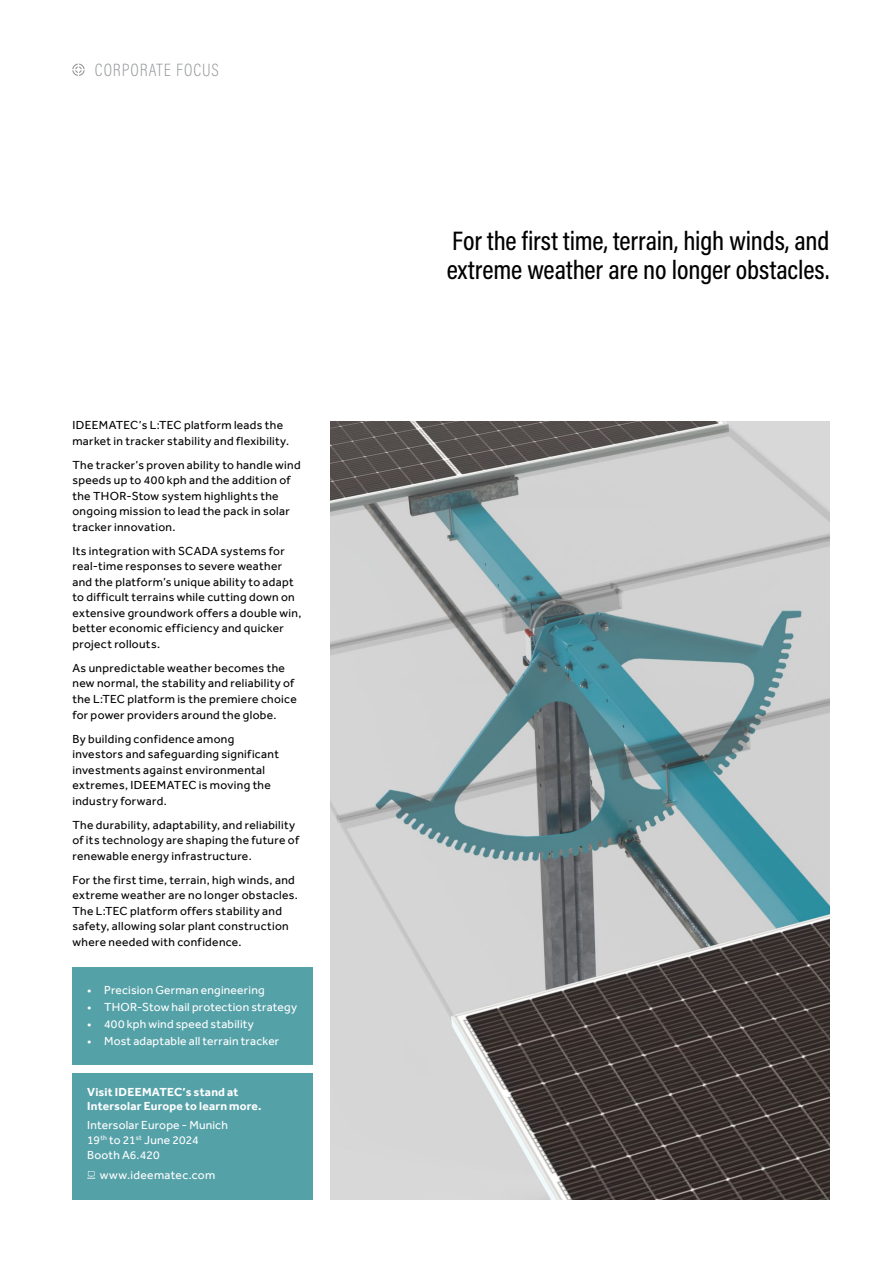
<style>
.page{position:relative;width:893px;height:1263px;background:#fff}
.page>*{position:absolute;margin:0;border:0;box-sizing:border-box;transform-origin:0 0}
.t1{font:500 27px/28.5px "Acumin Pro Cond";letter-spacing:-.005em;color:#000}
.t2{font:200 18px "Acumin Pro Cond";letter-spacing:.055em;color:#939598}
.t3{font:12px/15.6px "Effra";letter-spacing:.025em;color:#000}
.t4{font:12px/14.7px "Effra";letter-spacing:.02em;color:#fff}
.t5{font:700 12px/14.7px "Effra";letter-spacing:.015em;color:#fff}
</style>
<div class="page">
<div style="left:72px;top:967px;width:241px;height:98px;background:#55a1a8"></div>
<div style="left:72px;top:1073px;width:241px;height:126px;background:#55a1a8"></div>
<svg style="left:87px;top:1171px;width:8px;height:7px"></svg>
<img style="left:331px;top:421px;width:498px;height:778px">
<svg style="left:72px;top:64px;width:13px;height:12px"></svg>
<h2 class="t2" style="left:95px;top:58px;width:125px">CORPORATE FOCUS</h2>
<p class="t3" style="left:72px;top:417px;width:218px">IDEEMATEC’s L:TEC platform leads the market in tracker stability and flexibility.</p>
<p class="t3" style="left:72px;top:457px;width:230px">The tracker’s proven ability to handle wind speeds up to 400 kph and the addition of the THOR-Stow system highlights the ongoing mission to lead the pack in solar tracker innovation.</p>
<p class="t3" style="left:72px;top:543px;width:231px">Its integration with SCADA systems for real-time responses to severe weather and the platform’s unique ability to adapt to difficult terrains while cutting down on extensive groundwork offers a double win, better economic efficiency and quicker project rollouts.</p>
<p class="t3" style="left:72px;top:660px;width:226px">As unpredictable weather becomes the new normal, the stability and reliability of the L:TEC platform is the premiere choice for power providers around the globe.</p>
<p class="t3" style="left:72px;top:730px;width:208px">By building confidence among investors and safeguarding significant investments against environmental extremes, IDEEMATEC is moving the industry forward.</p>
<p class="t3" style="left:72px;top:817px;width:228px">The durability, adaptability, and reliability of its technology are shaping the future of renewable energy infrastructure.</p>
<p class="t3" style="left:72px;top:872px;width:227px">For the first time, terrain, high winds, and extreme weather are no longer obstacles.<br>The L:TEC platform offers stability and safety, allowing solar plant construction where needed with confidence.</p>
<p class="t4" style="left:87px;top:982px;width:179px">• Precision German engineering</p>
<p class="t4" style="left:87px;top:999px;width:211px">• THOR-Stow hail protection strategy</p>
<p class="t4" style="left:87px;top:1016px;width:168px">• 400 kph wind speed stability</p>
<p class="t4" style="left:87px;top:1033px;width:194px">• Most adaptable all terrain tracker</p>
<p class="t5" style="left:87px;top:1084px;width:176px">Visit IDEEMATEC’s stand at<br>Intersolar Europe to learn more.</p>
<p class="t4" style="left:87px;top:1118px;width:142px">Intersolar Europe - Munich<br>19<sup>th</sup> to 21<sup>st</sup> June 2024<br>Booth A6.420</p>
<p class="t4" style="left:100px;top:1167px;width:117px">www.ideematec.com</p>
<h1 class="t1" style="left:447px;top:226px;width:384px">For the first time, terrain, high winds, and extreme weather are no longer obstacles.</h1>
</div>
